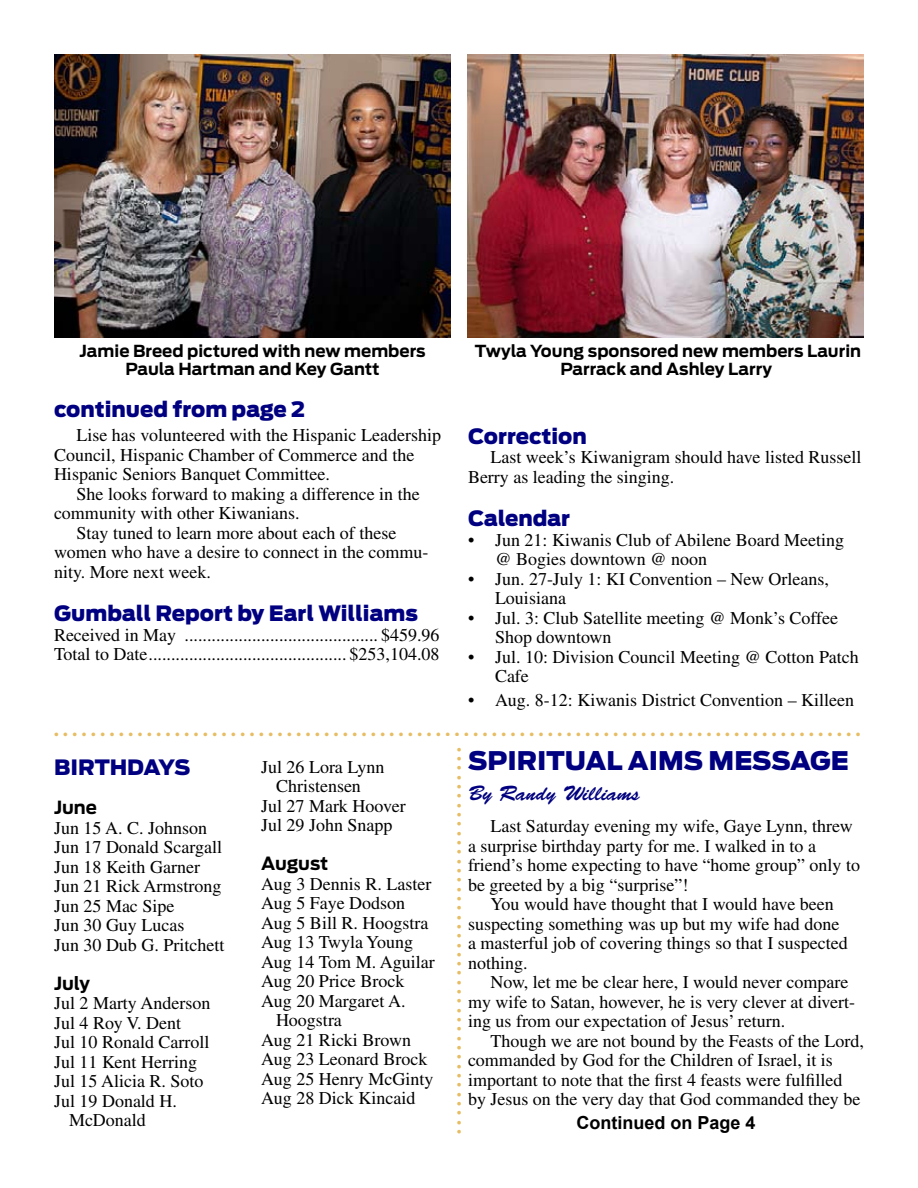
<style>
.page{position:relative;width:918px;height:1188px;background:#fff}
.page>*{position:absolute;margin:0;border:0;box-sizing:border-box;transform-origin:0 0}
.t1{font:900 25.5px "Antenna";color:#000080}
.t2{font:900 21px "Antenna";color:#000080}
.t3{font:21px "Brush Script Std";color:#000080}
.t4{font:18px/19.5px "Times";color:#000}
.t5{font:800 18px "Times";color:#e6bd63}
.t6{font:700 18px "Arial";color:#000}
.t7{font:700 18px "Antenna";color:#000}
.t8{font:700 16.5px/18px "Antenna";color:#000;text-align:center}
</style>
<div class="page">
<img style="left:54px;top:54px;width:396px;height:283px">
<img style="left:467px;top:54px;width:396px;height:283px">
<p class="t8" style="left:79px;top:342px;width:348px">Jamie Breed pictured with new members<br>Paula Hartman and Key Gantt</p>
<p class="t8" style="left:475px;top:342px;width:388px">Twyla Young sponsored new members Laurin<br>Parrack and Ashley Larry</p>
<p class="t2" style="left:54px;top:397px;width:253px">continued from page 2</p>
<p class="t4" style="left:54px;top:425px;width:389px;text-indent:22px">Lise has volunteered with the Hispanic Leadership<br>Council, Hispanic Chamber of Commerce and the<br>Hispanic Seniors Banquet Committee.</p>
<p class="t4" style="left:54px;top:484px;width:367px;text-indent:22px">She looks forward to making a difference in the community with other Kiwanians.</p>
<p class="t4" style="left:54px;top:523px;width:376px;text-indent:22px">Stay tuned to learn more about each of these women who have a desire to connect in the commu&shy;nity. More next week.</p>
<p class="t2" style="left:54px;top:601px;width:366px">Gumball Report by Earl Williams</p>
<p class="t4" style="left:54px;top:625px;width:387px">Received in May ........................................... $459.96<br>Total to Date............................................ $253,104.08</p>
<p class="t2" style="left:468px;top:424px;width:120px">Correction</p>
<p class="t4" style="left:468px;top:447px;width:395px;text-indent:22px">Last week’s Kiwanigram should have listed Russell<br>Berry as leading the singing.</p>
<p class="t2" style="left:468px;top:506px;width:104px">Calendar</p>
<p class="t4" style="left:495px;top:530px;width:365px">Jun 21: Kiwanis Club of Abilene Board Meeting @ Bogies downtown @ noon<br>Jun. 27-July 1: KI Convention – New Orleans,<br>Louisiana<br>Jul. 3: Club Satellite meeting @ Monk’s Coffee<br>Shop downtown<br>Jul. 10: Division Council Meeting @ Cotton Patch<br>Cafe</p>
<p class="t4" style="left:495px;top:690px;width:361px">Aug. 8-12: Kiwanis District Convention – Killeen</p>
<p class="t4" style="left:468px;top:520px;width:8px;line-height:39px;text-align:justify">• • • •</p>
<p class="t4" style="left:468px;top:690px;width:8px">•</p>
<p class="t5" style="left:54px;top:718px;width:808px">. . . . . . . . . . . . . . . . . . . . . . . . . . . . . . . . . . . . . . . . . . . . . . . . . . . . . . . . . . . . . . . . . . . . . . . . . . . . . . . . . . . . . . .</p>
<p class="t2" style="left:54px;top:755px;width:138px">BIRTHDAYS</p>
<p class="t7" style="left:54px;top:797px;width:45px">June</p>
<p class="t4" style="left:54px;top:818px;width:172px">Jun 15 A. C. Johnson<br>Jun 17 Donald Scargall<br>Jun 18 Keith Garner<br>Jun 21 Rick Armstrong<br>Jun 25 Mac Sipe<br>Jun 30 Guy Lucas<br>Jun 30 Dub G. Pritchett</p>
<p class="t7" style="left:54px;top:973px;width:38px">July</p>
<p class="t4" style="left:54px;top:993px;width:158px">Jul 2 Marty Anderson</p>
<p class="t4" style="left:54px;top:1013px;width:129px">Jul 4 Roy V. Dent</p>
<p class="t4" style="left:54px;top:1032px;width:157px">Jul 10 Ronald Carroll</p>
<p class="t4" style="left:54px;top:1052px;width:145px">Jul 11 Kent Herring</p>
<p class="t4" style="left:54px;top:1071px;width:151px">Jul 15 Alicia R. Soto</p>
<p class="t4" style="left:54px;top:1091px;width:124px">Jul 19 Donald H.</p>
<p class="t4" style="left:69px;top:1110px;width:78px">McDonald</p>
<p class="t4" style="left:261px;top:757px;width:125px">Jul 26 Lora Lynn</p>
<p class="t4" style="left:276px;top:776px;width:86px">Christensen</p>
<p class="t4" style="left:261px;top:796px;width:146px">Jul 27 Mark Hoover</p>
<p class="t4" style="left:261px;top:815px;width:133px">Jul 29 John Snapp</p>
<p class="t7" style="left:261px;top:853px;width:69px">August</p>
<p class="t4" style="left:261px;top:874px;width:172px">Aug 3 Dennis R. Laster</p>
<p class="t4" style="left:261px;top:893px;width:146px">Aug 5 Faye Dodson</p>
<p class="t4" style="left:261px;top:913px;width:169px">Aug 5 Bill R. Hoogstra</p>
<p class="t4" style="left:261px;top:932px;width:154px">Aug 13 Twyla Young</p>
<p class="t4" style="left:261px;top:952px;width:175px">Aug 14 Tom M. Aguilar</p>
<p class="t4" style="left:261px;top:971px;width:145px">Aug 20 Price Brock</p>
<p class="t4" style="left:261px;top:991px;width:146px">Aug 20 Margaret A.</p>
<p class="t4" style="left:276px;top:1010px;width:67px">Hoogstra</p>
<p class="t4" style="left:261px;top:1030px;width:152px">Aug 21 Ricki Brown</p>
<p class="t4" style="left:261px;top:1049px;width:168px">Aug 23 Leonard Brock</p>
<p class="t4" style="left:261px;top:1069px;width:174px">Aug 25 Henry McGinty</p>
<p class="t4" style="left:261px;top:1088px;width:156px">Aug 28 Dick Kincaid</p>
<p class="t5" style="left:443px;top:1134px;width:388px;rotate:-90deg">. . . . . . . . . . . . . . . . . . . . . . . . . . . . . . . . . . . . . . . . . .</p>
<h1 class="t1" style="left:468px;top:746px;width:383px">SPIRITUAL AIMS MESSAGE</h1>
<p class="t3" style="left:468px;top:781px;width:173px">By Randy Williams</p>
<p class="t4" style="left:468px;top:816px;width:394px;text-indent:22px">Last Saturday evening my wife, Gaye Lynn, threw a surprise birthday party for me. I walked in to a friend’s home expecting to have “home group” only to be greeted by a big “surprise”!</p>
<p class="t4" style="left:468px;top:894px;width:381px;text-indent:22px">You would have thought that I would have been suspecting something was up but my wife had done a masterful job of covering things so that I suspected nothing.</p>
<p class="t4" style="left:468px;top:972px;width:389px;text-indent:22px">Now, let me be clear here, I would never compare my wife to Satan, however, he is very clever at divert&shy;ing us from our expectation of Jesus’ return.</p>
<p class="t4" style="left:468px;top:1031px;width:397px;text-indent:22px">Though we are not bound by the Feasts of the Lord, commanded by God for the Children of Israel, it is important to note that the first 4 feasts were fulfilled by Jesus on the very day that God commanded they be</p>
<p class="t6" style="left:576px;top:1111px;width:181px">Continued on Page 4</p>
</div>
